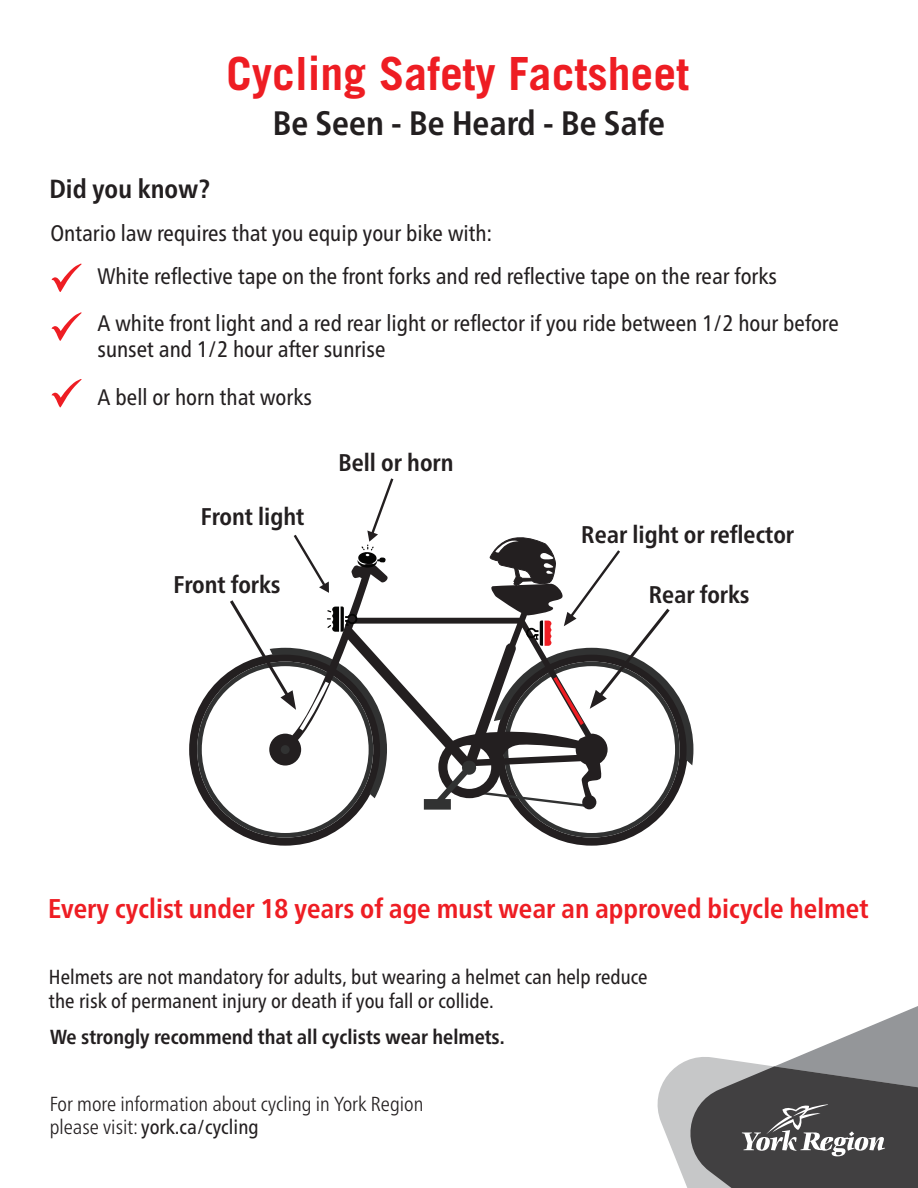
<style>
.page{position:relative;width:918px;height:1188px;background:#fff}
.page>*{position:absolute;margin:0;border:0;box-sizing:border-box;transform-origin:0 0}
.t1{font:700 45.75px "Trade Gothic LT Pro";color:#ee1d23}
.t2{font:700 condensed 33.9px "Frutiger Neue LT Pro";color:#231f20}
.t3{font:700 condensed 27.15px "Frutiger Neue LT Pro";color:#ee1d23}
.t4{font:700 condensed 26.25px "Frutiger Neue LT Pro";color:#231f20}
.t5{font:700 condensed 24.15px "Frutiger Neue LT Pro";color:#231f20}
.t6{font:condensed 22.5px/42.9px "Frutiger Neue LT Pro";color:#231f20}
.t7{font:condensed 20.4px/23.7px "Frutiger Neue LT Pro";color:#231f20}
.t8{font:300 condensed 20.4px/23.7px "Frutiger Neue LT Pro";color:#231f20}
.t9{font:700 condensed 20.4px "Frutiger Neue LT Pro";color:#231f20}
.s1{font-weight:400}
</style>
<div class="page">
<svg style="left:351px;top:565px;width:73px;height:244px"></svg>
<svg style="left:189px;top:600px;width:198px;height:246px"></svg>
<svg style="left:357px;top:478px;width:36px;height:90px"></svg>
<svg style="left:294px;top:535px;width:35px;height:58px"></svg>
<svg style="left:424px;top:537px;width:269px;height:309px"></svg>
<svg style="left:52px;top:264px;width:30px;height:28px"></svg>
<svg style="left:52px;top:312px;width:30px;height:29px"></svg>
<svg style="left:52px;top:379px;width:30px;height:28px"></svg>
<svg style="left:809px;top:1006px;width:109px;height:46px"></svg>
<svg style="left:657px;top:1052px;width:261px;height:136px;background:#747475"></svg>
<h1 class="t1" style="left:227px;top:45px;width:464px">Cycling Safety Factsheet</h1>
<h2 class="t2" style="left:273px;top:103px;width:394px">Be Seen - Be Heard - Be Safe</h2>
<p class="t4" style="left:49px;top:173px;width:162px">Did you know?</p>
<p class="t6" style="left:98px;top:211px;width:681px;text-indent:-47px">Ontario law requires that you equip your bike with:<br>White reflective tape on the front forks and red reflective tape on the rear forks</p>
<p class="t6" style="left:98px;top:310px;width:743px;line-height:26.2px">A white front light and a red rear light or reflector if you ride between 1/2 hour before sunset and 1/2 hour after sunrise</p>
<p class="t6" style="left:98px;top:375px;width:216px">A bell or horn that works</p>
<p class="t5" style="left:201px;top:503px;width:105px">Front light</p>
<p class="t5" style="left:174px;top:570px;width:109px">Front forks</p>
<p class="t5" style="left:339px;top:448px;width:117px">Bell or horn</p>
<p class="t5" style="left:581px;top:520px;width:214px">Rear light or reflector</p>
<p class="t5" style="left:649px;top:581px;width:102px">Rear forks</p>
<p class="t3" style="left:48px;top:892px;width:822px">Every cyclist under 18 years of age must wear an approved bicycle helmet</p>
<p class="t7" style="left:49px;top:965px;width:600px">Helmets are not mandatory for adults, but wearing a helmet can help reduce the risk of permanent injury or death if you fall or collide.</p>
<p class="t9" style="left:50px;top:1025px;width:456px">We strongly recommend that all cyclists wear helmets.</p>
<p class="t8" style="left:50px;top:1092px;width:375px">For more information about cycling in York Region please visit: <span class="s1">york.ca/cycling</span></p>
</div>
